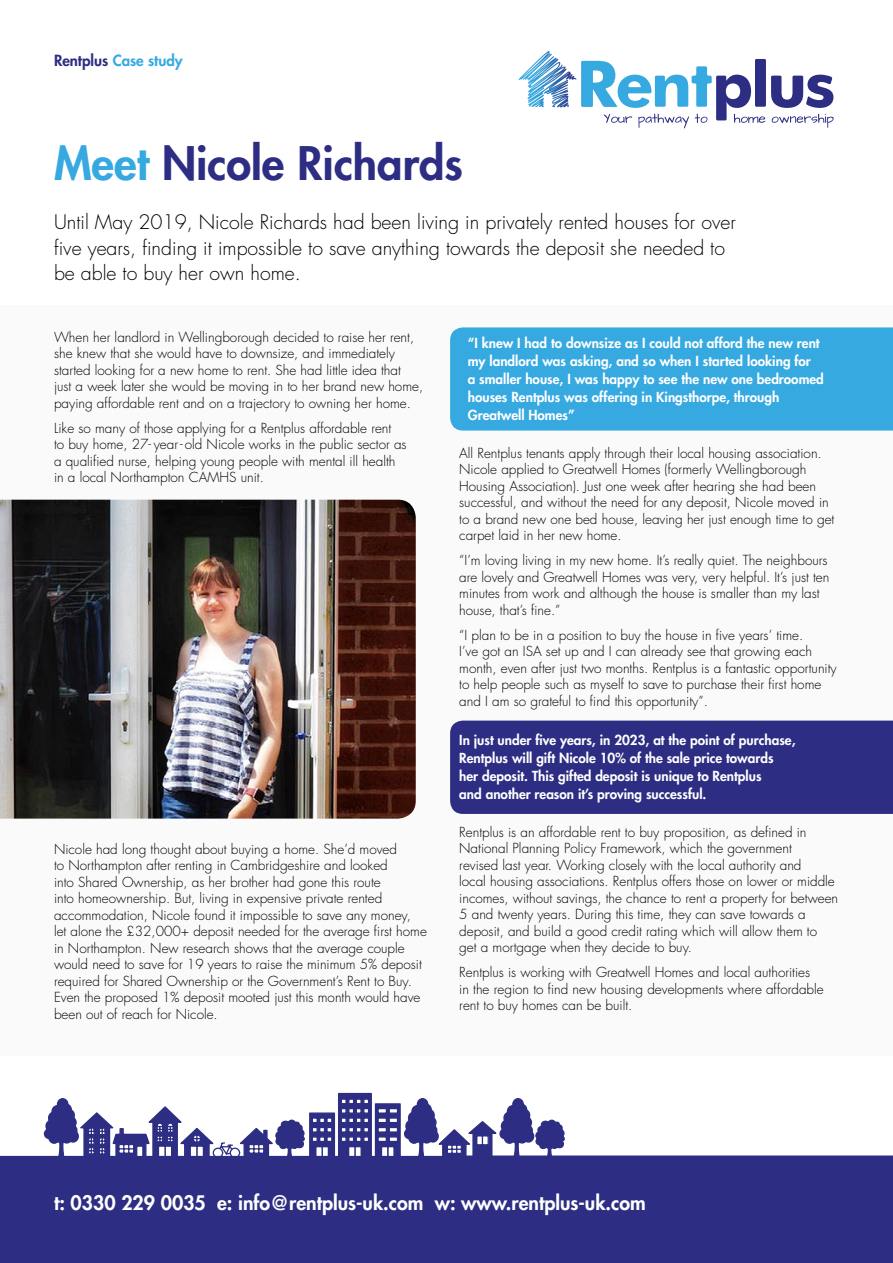
<style>
.page{position:relative;width:893px;height:1263px;background:#fff}
.page>*{position:absolute;margin:0;border:0;box-sizing:border-box;transform-origin:0 0}
.t1{font:800 45px "Futura";color:#2d2e83}
.t2{font:300 19.5px/25.5px "Futura";color:#000}
.t3{font:800 19.5px "Futura";color:#fff}
.t4{font:800 15px "Futura";color:#36a9e1}
.t5{font:300 13.5px/16.5px "Futura";color:#000}
.t6{font:800 13.5px/18px "Futura";color:#fff}
.s1{color:#2d2e83}
.s2{color:#36a9e1}
</style>
<div class="page">
<div style="left:0;top:305px;width:893px;height:750px;background:#fafafa"></div>
<svg style="left:519px;top:51px;width:41px;height:37px"></svg>
<div style="left:755px;top:59px;width:11px;height:48px;background:#2d2e83;border-radius:2px"></div>
<svg style="left:771px;top:75px;width:62px;height:33px"></svg>
<svg style="left:581px;top:61px;width:184px;height:67px"></svg>
<svg style="left:772px;top:114px;width:62px;height:14px"></svg>
<img style="left:0;top:500px;width:416px;height:319px">
<div style="left:450px;top:720px;width:443px;height:94px;background:#2d2e83"></div>
<div style="left:450px;top:327px;width:443px;height:104px;background:#36a9e1"></div>
<svg style="left:404px;top:1098px;width:161px;height:57px"></svg>
<div style="left:375px;top:1103px;width:26px;height:55px;background:#2d2e83;border:1px solid #2d2e83"></div>
<div style="left:387px;top:1146px;width:8px;height:12px;background:#fff;border:1px solid #2d2e83"></div>
<svg style="left:389px;top:1137px;width:8px;height:4px"></svg>
<svg style="left:389px;top:1128px;width:8px;height:4px"></svg>
<svg style="left:389px;top:1118px;width:8px;height:4px"></svg>
<svg style="left:389px;top:1109px;width:8px;height:4px"></svg>
<div style="left:338px;top:1093px;width:34px;height:65px;background:#2d2e83"></div>
<svg style="left:43px;top:1097px;width:345px;height:58px"></svg>
<div style="left:0;top:1155px;width:893px;height:108px;background:#2d2e83"></div>
<p class="t4" style="left:54px;top:50px;width:130px"><span class="s1">Rentplus</span> Case study</p>
<h1 class="t1" style="left:54px;top:134px;width:411px"><span class="s2">Meet</span> Nicole Richards</h1>
<h2 class="t2" style="left:54px;top:210px;width:683px">Until May 2019, Nicole Richards had been living in privately rented houses for over five years, finding it impossible to save anything towards the deposit she needed to be able to buy her own home.</h2>
<p class="t5" style="left:54px;top:329px;width:371px">When her landlord in Wellingborough decided to raise her rent, she knew that she would have to downsize, and immediately started looking for a new home to rent. She had little idea that<br>just a week later she would be moving in to her brand new home, paying affordable rent and on a trajectory to owning her home.</p>
<p class="t5" style="left:54px;top:420px;width:354px">Like so many of those applying for a Rentplus affordable rent<br>to buy home, 27- year-old Nicole works in the public sector as a qualified nurse, helping young people with mental ill health in a local Northampton CAMHS unit.</p>
<p class="t5" style="left:54px;top:841px;width:374px">Nicole had long thought about buying a home. She’d moved<br>to Northampton after renting in Cambridgeshire and looked<br>into Shared Ownership, as her brother had gone this route<br>into homeownership. But, living in expensive private rented accommodation, Nicole found it impossible to save any money,<br>let alone the £32,000+ deposit needed for the average first home in Northampton. New research shows that the average couple would need to save for 19 years to raise the minimum 5% deposit required for Shared Ownership or the Government’s Rent to Buy.<br>Even the proposed 1% deposit mooted just this month would have been out of reach for Nicole.</p>
<p class="t6" style="left:468px;top:334px;width:358px">“I knew I had to downsize as I could not afford the new rent my landlord was asking, and so when I started looking for<br>a smaller house, I was happy to see the new one bedroomed houses Rentplus was offering in Kingsthorpe, through Greatwell Homes”</p>
<p class="t5" style="left:459px;top:445px;width:377px">All Rentplus tenants apply through their local housing association.<br>Nicole applied to Greatwell Homes (formerly Wellingborough Housing Association). Just one week after hearing she had been successful, and without the need for any deposit, Nicole moved in to a brand new one bed house, leaving her just enough time to get carpet laid in her new home.</p>
<p class="t5" style="left:459px;top:553px;width:372px">“I’m loving living in my new home. It’s really quiet. The neighbours are lovely and Greatwell Homes was very, very helpful. It’s just ten minutes from work and although the house is smaller than my last house, that’s fine.”</p>
<p class="t5" style="left:459px;top:627px;width:379px">“I plan to be in a position to buy the house in five years’ time.<br>I’ve got an ISA set up and I can already see that growing each month, even after just two months. Rentplus is a fantastic opportunity to help people such as myself to save to purchase their first home and I am so grateful to find this opportunity”.</p>
<p class="t6" style="left:459px;top:731px;width:338px">In just under five years, in 2023, at the point of purchase, Rentplus will gift Nicole 10% of the sale price towards her deposit. This gifted deposit is unique to Rentplus<br>and another reason it’s proving successful.</p>
<p class="t5" style="left:459px;top:824px;width:380px">Rentplus is an affordable rent to buy proposition, as defined in National Planning Policy Framework, which the government<br>revised last year. Working closely with the local authority and<br>local housing associations. Rentplus offers those on lower or middle incomes, without savings, the chance to rent a property for between 5 and twenty years. During this time, they can save towards a deposit, and build a good credit rating which will allow them to<br>get a mortgage when they decide to buy.</p>
<p class="t5" style="left:459px;top:965px;width:366px">Rentplus is working with Greatwell Homes and local authorities<br>in the region to find new housing developments where affordable rent to buy homes can be built.</p>
<h2 class="t3" style="left:54px;top:1189px;width:593px">t: 0330 229 0035 e: info@rentplus-uk.com w: www.rentplus-uk.com</h2>
</div>
